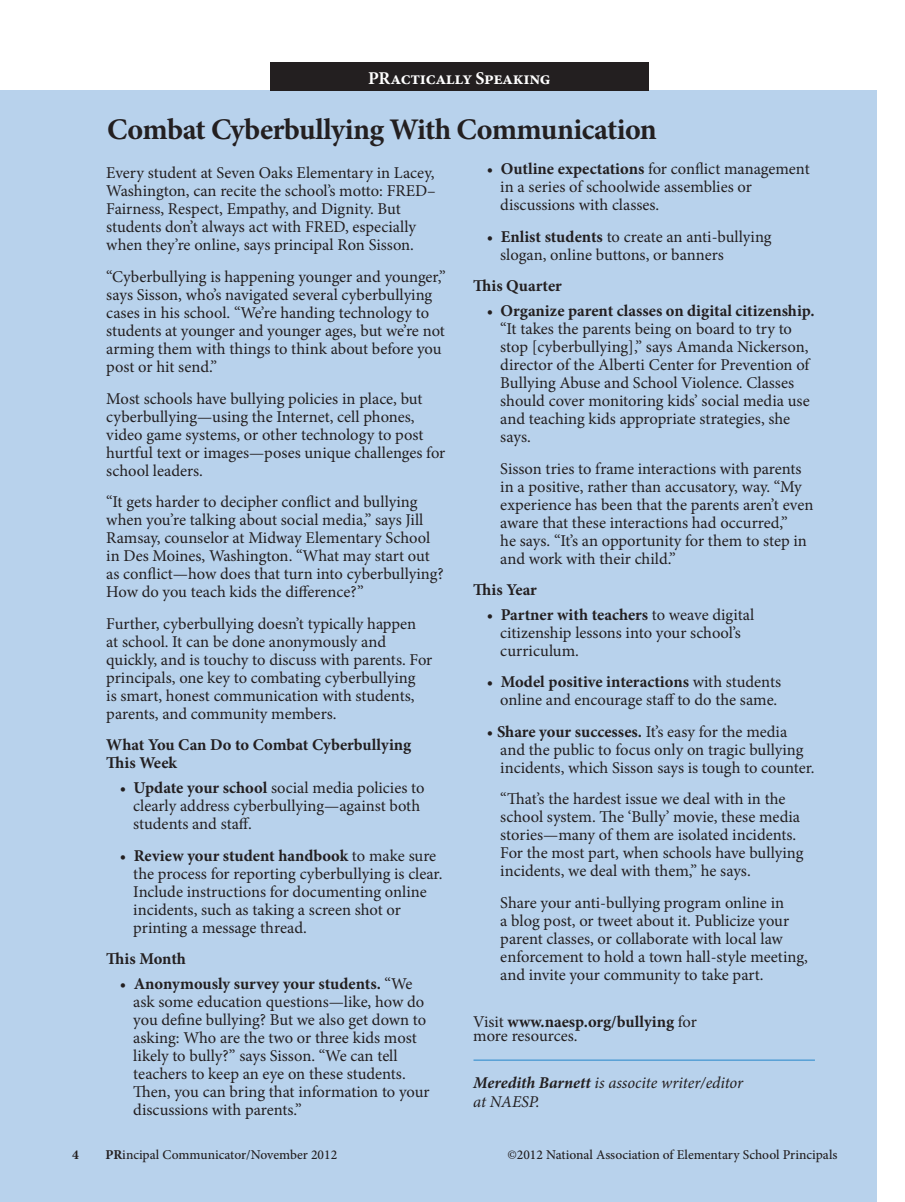
<style>
.page{position:relative;width:905px;height:1202px;background:#fff}
.page>*{position:absolute;margin:0;border:0;box-sizing:border-box;transform-origin:0 0}
.t1{font:700 30px "Minion Pro";letter-spacing:-.025em;color:#231f20}
.t2{font:700 18px "Minion Pro";letter-spacing:-.02em;color:#fff}
.t3{font:16.5px/18px "Minion Pro";color:#231f20}
.t4{font:700 16.5px "Minion Pro";letter-spacing:-.005em;color:#231f20}
.t5{font:italic 16.5px "Minion Pro";letter-spacing:-.01em;color:#231f20}
.t6{font:500 13.5px "Minion Pro";color:#231f20}
.t7{font:700 13.5px "Minion Pro";color:#231f20}
.s1{font-weight:700}
.s2{font-weight:400}
</style>
<div class="page">
<div style="left:0;top:90px;width:876px;height:1112px;background:#b8d2ec"></div>
<div style="left:270px;top:63px;width:378px;height:28px;background:#231f20"></div>
<hr style="left:473px;top:1059px;width:341px;height:1px;background:#56a0d5">
<p class="t2" style="left:368px;top:66px;width:184px">PRactically Speaking</p>
<p class="t1" style="left:107px;top:108px;width:551px">Combat Cyberbullying With Communication</p>
<p class="t3" style="left:106px;top:164px;width:331px">Every student at Seven Oaks Elementary in Lacey, Washington, can recite the school’s motto: FRED– Fairness, Respect, Empathy, and Dignity. But students don’t always act with FRED, especially when they’re online, says principal Ron Sisson.</p>
<p class="t3" style="left:106px;top:268px;width:341px">“Cyberbullying is happening younger and younger,” says Sisson, who’s navigated several cyberbullying cases in his school. “We’re handing technology to students at younger and younger ages, but we’re not arming them with things to think about before you post or hit send.”</p>
<p class="t3" style="left:106px;top:389px;width:340px">Most schools have bullying policies in place, but cyberbullying—using the Internet, cell phones, video game systems, or other technology to post hurtful text or images—poses unique challenges for school leaders.</p>
<p class="t3" style="left:106px;top:493px;width:339px">“It gets harder to decipher conflict and bullying when you’re talking about social media,” says Jill Ramsay, counselor at Midway Elementary School in Des Moines, Washington. “What may start out as conflict—how does that turn into cyberbullying?<br>How do you teach kids the difference?”</p>
<p class="t3" style="left:106px;top:614px;width:327px">Further, cyberbullying doesn’t typically happen at school. It can be done anonymously and quickly, and is touchy to discuss with parents. For principals, one key to combating cyberbullying<br>is smart, honest communication with students, parents, and community members.</p>
<p class="t4" style="left:106px;top:733px;width:306px">What You Can Do to Combat Cyberbullying</p>
<p class="t4" style="left:106px;top:751px;width:73px">This Week</p>
<p class="t3" style="left:133px;top:778px;width:293px;text-indent:-13px">• <span class="s1">Update your school</span> social media policies to clearly address cyberbullying—against both students and staff.</p>
<p class="t3" style="left:133px;top:846px;width:310px;text-indent:-13px">• <span class="s1">Review your student handbook</span> to make sure the process for reporting cyberbullying is clear.<br>Include instructions for documenting online incidents, such as taking a screen shot or printing a message thread.</p>
<p class="t4" style="left:106px;top:947px;width:81px">This Month</p>
<p class="t3" style="left:133px;top:974px;width:298px;text-indent:-13px">• <span class="s1">Anonymously survey your students.</span> “We ask some education questions—like, how do you define bullying? But we also get down to asking: Who are the two or three kids most likely to bully?” says Sisson. “We can tell teachers to keep an eye on these students.<br>Then, you can bring that information to your discussions with parents.”</p>
<p class="t3" style="left:500px;top:160px;width:311px;text-indent:-13px">• <span class="s1">Outline expectations</span> for conflict management in a series of schoolwide assemblies or discussions with classes.</p>
<p class="t3" style="left:500px;top:227px;width:273px;text-indent:-13px">• <span class="s1">Enlist students</span> to create an anti-bullying slogan, online buttons, or banners</p>
<p class="t4" style="left:473px;top:274px;width:90px">This Quarter</p>
<p class="t3" style="left:500px;top:302px;width:316px;text-indent:-14px">• <span class="s1">Organize parent classes on digital citizenship. </span>“It takes the parents being on board to try to stop [cyberbullying],” says Amanda Nickerson, director of the Alberti Center for Prevention of Bullying Abuse and School Violence. Classes should cover monitoring kids’ social media use and teaching kids appropriate strategies, she says.</p>
<p class="t3" style="left:500px;top:459px;width:314px">Sisson tries to frame interactions with parents in a positive, rather than accusatory, way. “My experience has been that the parents aren’t even aware that these interactions had occurred,”<br>he says. “It’s an opportunity for them to step in and work with their child.”</p>
<p class="t4" style="left:473px;top:578px;width:65px">This Year</p>
<p class="t3" style="left:500px;top:605px;width:255px;text-indent:-13px">• <span class="s1">Partner with teachers</span> to weave digital citizenship lessons into your school’s curriculum.</p>
<p class="t3" style="left:487px;top:673px;width:296px;text-align:center">• <span class="s1">Model positive interactions</span> with students online and encourage staff to do the same.</p>
<p class="t3" style="left:500px;top:722px;width:316px;text-indent:-13px">• <span class="s1">Share your successes.</span> It’s easy for the media and the public to focus only on tragic bullying incidents, which Sisson says is tough to counter.</p>
<p class="t3" style="left:500px;top:790px;width:304px">“That’s the hardest issue we deal with in the school system. The ‘Bully’ movie, these media stories—many of them are isolated incidents.<br>For the most part, when schools have bullying incidents, we deal with them,” he says.</p>
<p class="t3" style="left:500px;top:893px;width:309px">Share your anti-bullying program online in<br>a blog post, or tweet about it. Publicize your parent classes, or collaborate with local law enforcement to hold a town hall-style meeting, and invite your community to take part.</p>
<p class="t4" style="left:473px;top:1010px;width:225px"><span class="s2">Visit</span> www.naesp.org/bullying <span class="s2">for</span></p>
<p class="t3" style="left:473px;top:1026px;width:106px">more resources.</p>
<p class="t5" style="left:473px;top:1071px;width:271px"><span class="s1">Meredith Barnett</span> is associte writer/editor</p>
<p class="t5" style="left:473px;top:1090px;width:68px">at NAESP.</p>
<p class="t7" style="left:72px;top:1144px;width:8px">4</p>
<p class="t6" style="left:105px;top:1145px;width:233px"><span class="s1">PR</span>incipal Communicator/November 2012</p>
<p class="t6" style="left:507px;top:1145px;width:331px">©2012 National Association of Elementary School Principals</p>
</div>
